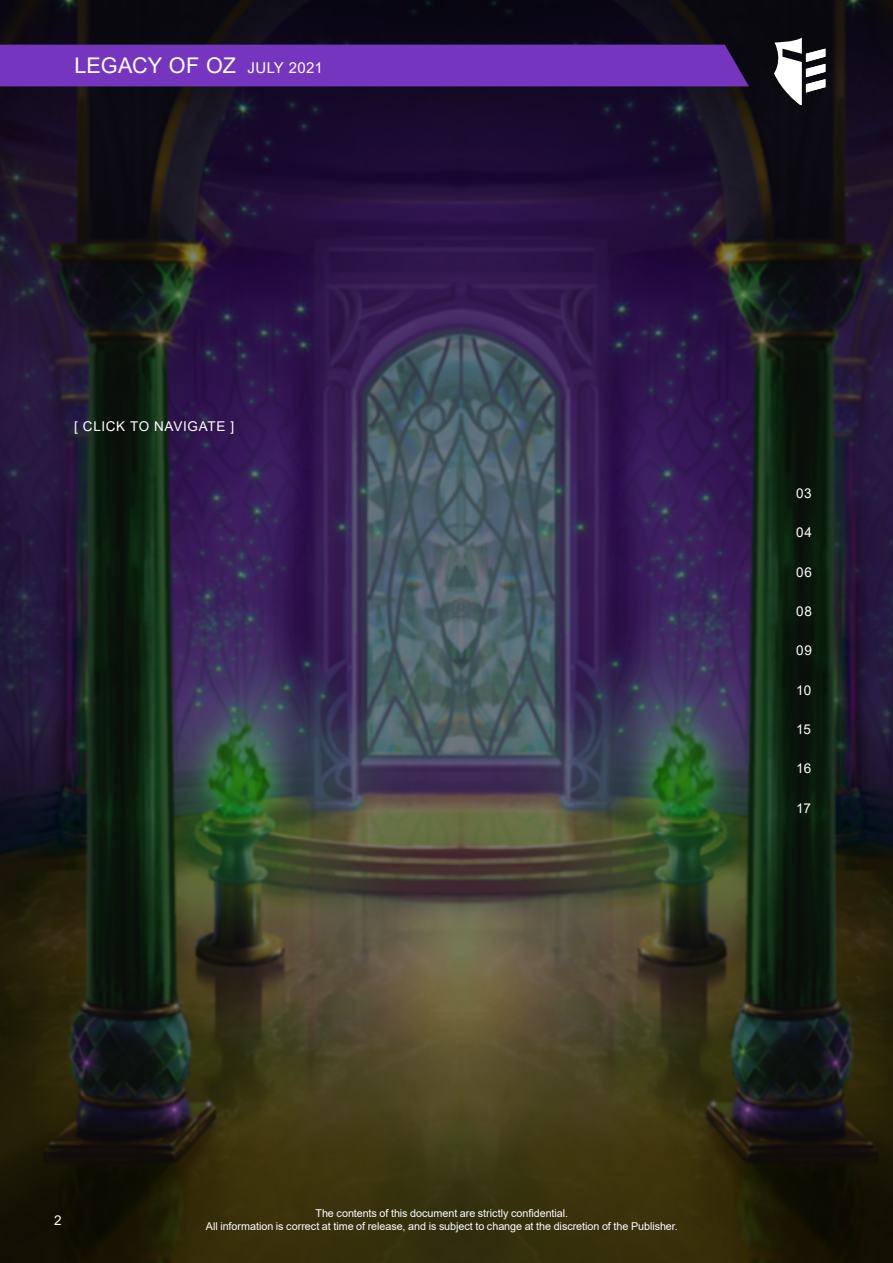
<style>
.page{position:relative;width:893px;height:1263px;background:#fff}
.page>*{position:absolute;margin:0;border:0;box-sizing:border-box;transform-origin:0 0}
.t1{font:21.6px "Arial";letter-spacing:-.005em;color:#fff}
.t2{font:13.5px "Arial";letter-spacing:.05em;color:#fff}
.t3{font:10.8px/12.9px "Arial";letter-spacing:-.005em;color:#fff;text-align:center}
.s1{font-size:15px}
</style>
<div class="page">
<img style="left:0;top:0;width:893px;height:1263px">
<div style="left:0;top:45px;width:749px;height:41px;background:#7535bf"></div>
<svg style="left:774px;top:38px;width:51px;height:67px"></svg>
<h1 class="t1" style="left:74px;top:51px;width:250px">LEGACY OF OZ <span class="s1">JULY 2021</span></h1>
<p class="t2" style="left:74px;top:417px;width:161px">[ CLICK TO NAVIGATE ]</p>
<p class="t2" style="left:796px;top:484px;width:17px">03</p>
<p class="t2" style="left:796px;top:523px;width:17px">04</p>
<p class="t2" style="left:796px;top:563px;width:17px">06</p>
<p class="t2" style="left:796px;top:602px;width:17px">08</p>
<p class="t2" style="left:796px;top:641px;width:17px">09</p>
<p class="t2" style="left:796px;top:680px;width:17px">10</p>
<p class="t2" style="left:796px;top:720px;width:17px">15</p>
<p class="t2" style="left:796px;top:759px;width:17px">16</p>
<p class="t2" style="left:796px;top:798px;width:16px">17</p>
<p class="t2" style="left:54px;top:1210px;width:9px">2</p>
<p class="t3" style="left:206px;top:1206px;width:474px">The contents of this document are strictly confidential.<br>All information is correct at time of release, and is subject to change at the discretion of the Publisher.</p>
</div>
